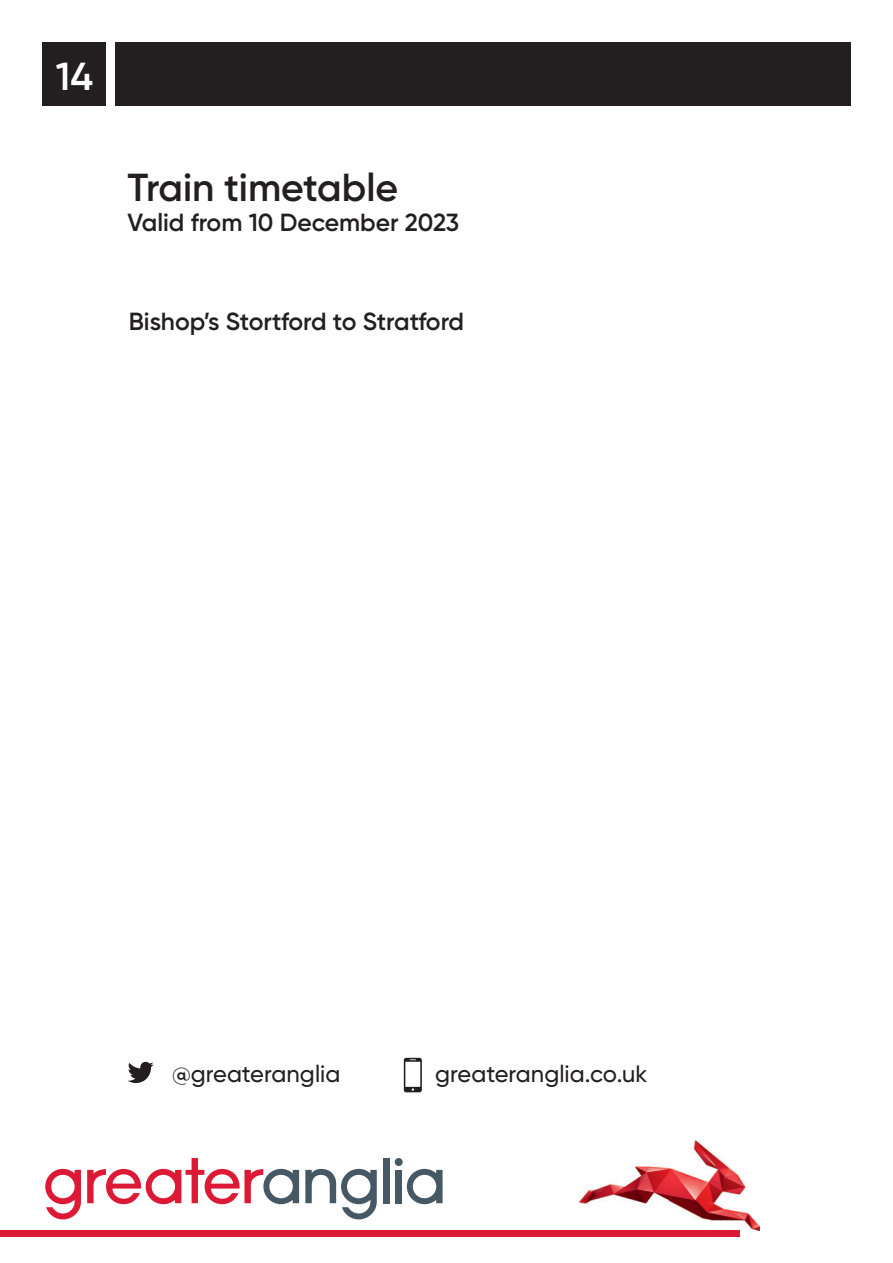
<style>
.page{position:relative;width:893px;height:1263px;background:#fff}
.page>*{position:absolute;margin:0;border:0;box-sizing:border-box;transform-origin:0 0}
.t1{font:600 39px "Gilroy";color:#231f20}
.t2{font:600 39px "Gilroy";color:#fff}
.t3{font:600 24.75px "Gilroy";color:#231f20}
.t4{font:500 23.7px "Gilroy";color:#231f20}
</style>
<div class="page">
<img style="left:580px;top:1140px;width:180px;height:90px">
<svg style="left:45px;top:1169px;width:36px;height:50px"></svg>
<svg style="left:87px;top:1158px;width:212px;height:46px"></svg>
<div style="left:383px;top:1158px;width:6px;height:45px;background:#475865"></div>
<svg style="left:395px;top:1158px;width:48px;height:46px"></svg>
<div style="left:395px;top:1170px;width:7px;height:33px;background:#475865"></div>
<svg style="left:305px;top:1169px;width:72px;height:50px"></svg>
<div style="left:0;top:1230px;width:739px;height:7px;background:#dc1a36"></div>
<svg style="left:128px;top:1062px;width:26px;height:21px"></svg>
<svg style="left:404px;top:1058px;width:18px;height:34px"></svg>
<div style="left:115px;top:43px;width:735px;height:63px;background:#231f20"></div>
<div style="left:43px;top:43px;width:63px;height:63px;background:#231f20"></div>
<p class="t2" style="left:56px;top:52px;width:39px">14</p>
<p class="t1" style="left:128px;top:163px;width:272px">Train timetable</p>
<p class="t3" style="left:128px;top:207px;width:333px">Valid from 10 December 2023</p>
<p class="t3" style="left:129px;top:306px;width:337px">Bishop’s Stortford to Stratford</p>
<p class="t4" style="left:172px;top:1059px;width:170px">@greateranglia</p>
<p class="t4" style="left:435px;top:1059px;width:214px">greateranglia.co.uk</p>
</div>
